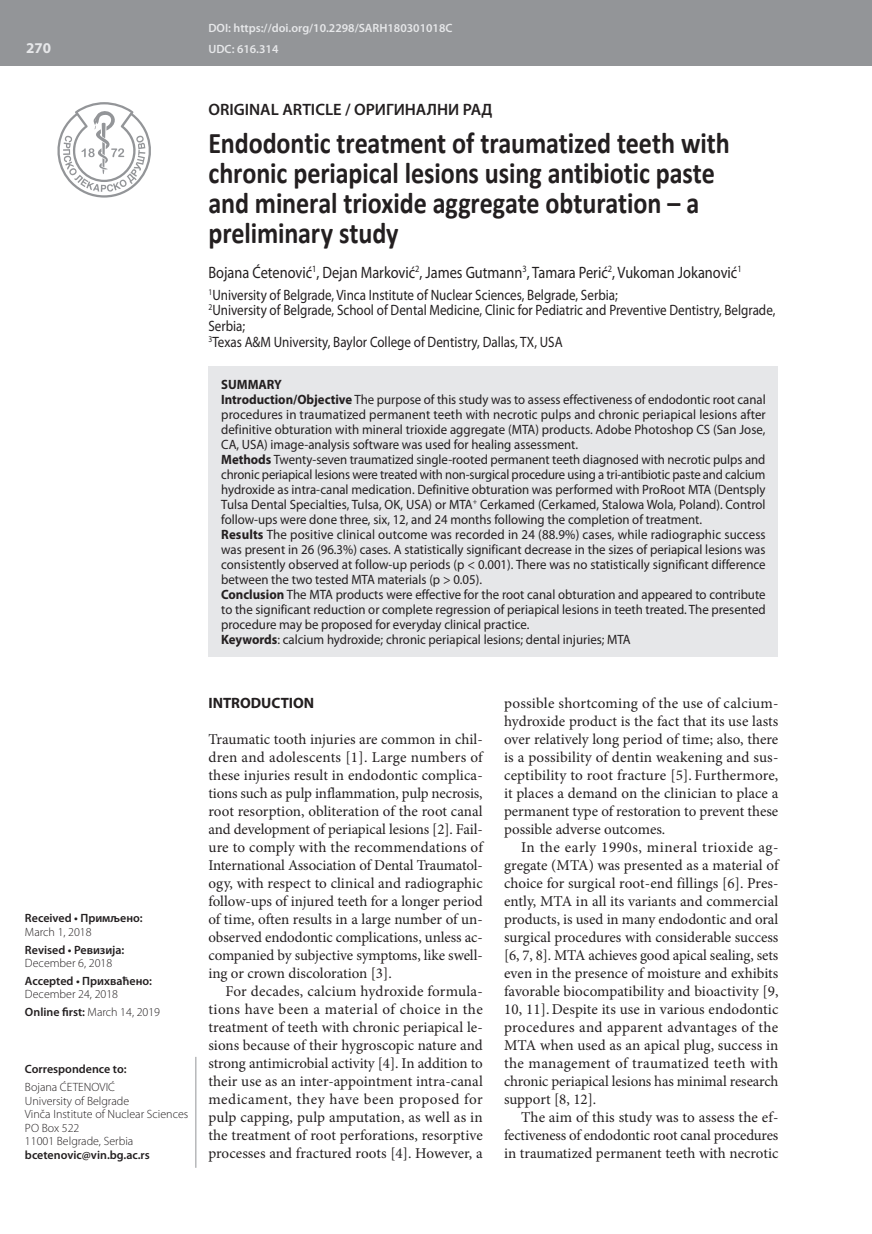
<style>
.page{position:relative;width:872px;height:1234px;background:#fff}
.page>*{position:absolute;margin:0;border:0;box-sizing:border-box;transform-origin:0 0}
.t1{font:700 30px/30px "Calibri";letter-spacing:-.005em;color:#231f20;scale:.87 1}
.t2{font:16.5px "Myriad Pro";color:#231f20;scale:.87 1}
.t3{font:600 16.5px "Myriad Pro";color:#231f20}
.t4{font:15px/18px "Minion Pro";letter-spacing:-.005em;color:#231f20;text-align:justify}
.t5{font:15px/15.8px "Myriad Pro";color:#231f20;scale:.87 1}
.t6{font:700 15px "Myriad Pro";color:#231f20}
.t7{font:700 15px "Myriad Pro";color:#e6e7e9}
.t8{font:13.5px/15px "Myriad Pro";color:#231f20;scale:.95 1}
.t9{font:300 12px/13.5px "Myriad Pro";color:#231f20}
.t10{font:600 12px "Myriad Pro";color:#231f20}
.t11{font:600 12px/21.3px "Myriad Pro";color:#e6e7e9}
.s1{font-weight:600}
.s2{font-weight:700}
</style>
<div class="page">
<div style="left:0;top:0;width:872px;height:66px;background:#939598"></div>
<svg style="left:57px;top:102px;width:94px;height:95px"></svg>
<hr style="left:196px;top:1056px;width:1px;height:111px;background:#939598">
<div style="left:208px;top:366px;width:570px;height:290px;background:#e6e7e9"></div>
<p class="t7" style="left:26px;top:38px;width:26px">270</p>
<p class="t10" style="left:25px;top:910px;width:119px">Received • Примљено:</p>
<p class="t9" style="left:25px;top:924px;width:68px">March 1, 2018</p>
<p class="t10" style="left:25px;top:941px;width:101px">Revised • Ревизија:</p>
<p class="t9" style="left:25px;top:956px;width:89px">December 6, 2018</p>
<p class="t10" style="left:25px;top:972px;width:129px">Accepted • Прихваћено:</p>
<p class="t9" style="left:25px;top:985px;width:137px;line-height:17.7px">December 24, 2018<br><span class="s1">Online first:</span> March 14, 2019</p>
<p class="t10" style="left:25px;top:1061px;width:103px">Correspondence to:</p>
<p class="t9" style="left:25px;top:1080px;width:165px">Bojana ĆETENOVIĆ<br>University of Belgrade<br>Vinča Institute of Nuclear Sciences<br>PO Box 522<br>11001 Belgrade, Serbia</p>
<p class="t10" style="left:25px;top:1146px;width:126px">bcetenovic@vin.bg.ac.rs</p>
<p class="t11" style="left:208px;top:17px;width:245px">DOI: https://doi.org/10.2298/SARH180301018C<br>UDC: 616.314</p>
<p class="t3" style="left:208px;top:98px;width:286px">ORIGINAL ARTICLE / ОРИГИНАЛНИ РАД</p>
<h1 class="t1" style="left:208px;top:128px;width:601px">Endodontic treatment of traumatized teeth with chronic periapical lesions using antibiotic paste and mineral trioxide aggregate obturation – a preliminary study</h1>
<p class="t2" style="left:208px;top:262px;width:614px">Bojana Ćetenović<sup>1</sup>, Dejan Marković<sup>2</sup>, James Gutmann<sup>3</sup>, Tamara Perić<sup>2</sup>, Vukoman Jokanović<sup>1</sup></p>
<p class="t5" style="left:208px;top:286px;width:653px"><sup>1</sup>University of Belgrade, Vinca Institute of Nuclear Sciences, Belgrade, Serbia;<br><sup>2</sup>University of Belgrade, School of Dental Medicine, Clinic for Pediatric and Preventive Dentistry, Belgrade, Serbia;<br><sup>3</sup>Texas A&amp;M University, Baylor College of Dentistry, Dallas, TX, USA</p>
<p class="t8" style="left:221px;top:376px;width:575px"><span class="s2">SUMMARY<br>Introduction/Objective</span> The purpose of this study was to assess effectiveness of endodontic root canal procedures in traumatized permanent teeth with necrotic pulps and chronic periapical lesions after definitive obturation with mineral trioxide aggregate (MTA) products. Adobe Photoshop CS (San Jose, CA, USA) image-analysis software was used for healing assessment.<br><span class="s2">Methods</span> Twenty-seven traumatized single-rooted permanent teeth diagnosed with necrotic pulps and chronic periapical lesions were treated with non-surgical procedure using a tri-antibiotic paste and calcium hydroxide as intra-canal medication. Definitive obturation was performed with ProRoot MTA (Dentsply Tulsa Dental Specialties, Tulsa, OK, USA) or MTA<sup>+</sup> Cerkamed (Cerkamed, Stalowa Wola, Poland). Control follow-ups were done three, six, 12, and 24 months following the completion of treatment.<br><span class="s2">Results</span> The positive clinical outcome was recorded in 24 (88.9%) cases, while radiographic success was present in 26 (96.3%) cases. A statistically significant decrease in the sizes of periapical lesions was consistently observed at follow-up periods (p &lt; 0.001). There was no statistically significant difference between the two tested MTA materials (p &gt; 0.05).<br><span class="s2">Conclusion</span> The MTA products were effective for the root canal obturation and appeared to contribute to the significant reduction or complete regression of periapical lesions in teeth treated. The presented procedure may be proposed for everyday clinical practice.<br><span class="s2">Keywords</span>: calcium hydroxide; chronic periapical lesions; dental injuries; MTA</p>
<p class="t6" style="left:208px;top:693px;width:107px">INTRODUCTION</p>
<p class="t4" style="left:208px;top:730px;width:276px">Traumatic tooth injuries are common in chil&shy;dren and adolescents [1]. Large numbers of these injuries result in endodontic complica&shy;tions such as pulp inflammation, pulp necrosis, root resorption, obliteration of the root canal and development of periapical lesions [2]. Fail&shy;ure to comply with the recommendations of International Association of Dental Traumatol&shy;ogy, with respect to clinical and radiographic follow-ups of injured teeth for a longer period of time, often results in a large number of un&shy;observed endodontic complications, unless ac&shy;companied by subjective symptoms, like swell&shy;ing or crown discoloration [3].</p>
<p class="t4" style="left:208px;top:982px;width:276px;text-indent:17px">For decades, calcium hydroxide formula&shy;tions have been a material of choice in the treatment of teeth with chronic periapical le&shy;sions because of their hygroscopic nature and strong antimicrobial activity [4]. In addition to their use as an inter-appointment intra-canal medicament, they have been proposed for pulp capping, pulp amputation, as well as in the treatment of root perforations, resorptive processes and fractured roots [4]. However, a</p>
<p class="t4" style="left:504px;top:694px;width:276px">possible shortcoming of the use of calcium&shy;hydroxide product is the fact that its use lasts over relatively long period of time; also, there is a possibility of dentin weakening and sus&shy;ceptibility to root fracture [5]. Furthermore, it places a demand on the clinician to place a permanent type of restoration to prevent these possible adverse outcomes.</p>
<p class="t4" style="left:504px;top:838px;width:276px;text-indent:17px">In the early 1990s, mineral trioxide ag&shy;gregate (MTA) was presented as a material of choice for surgical root-end fillings [6]. Pres&shy;ently, MTA in all its variants and commercial products, is used in many endodontic and oral surgical procedures with considerable success [6, 7, 8]. MTA achieves good apical sealing, sets even in the presence of moisture and exhibits favorable biocompatibility and bioactivity [9, 10, 11].Despite its use in various endodontic procedures and apparent advantages of the MTA when used as an apical plug, success in the management of traumatized teeth with chronic periapical lesions has minimal research support [8, 12].</p>
<p class="t4" style="left:504px;top:1108px;width:276px;text-indent:17px">The aim of this study was to assess the ef&shy;fectiveness of endodontic root canal procedures in traumatized permanent teeth with necrotic</p>
</div>
